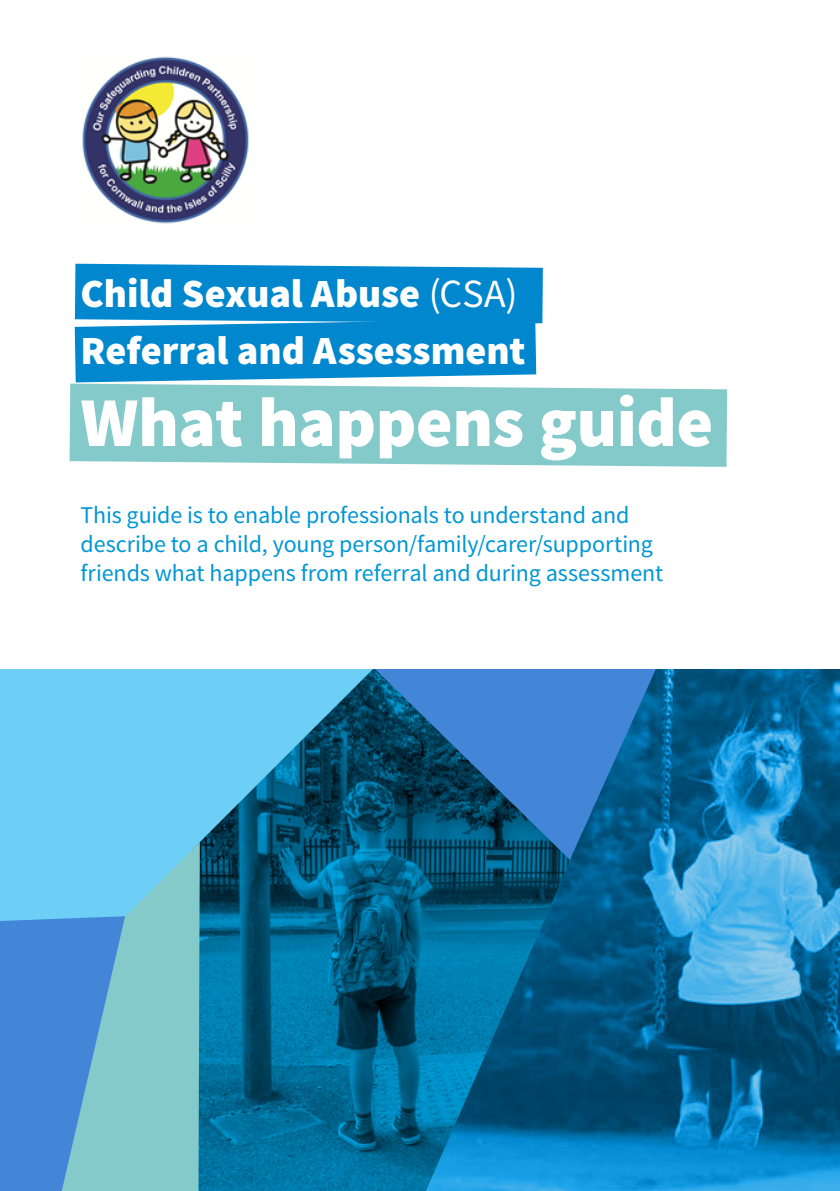
<style>
.page{position:relative;width:840px;height:1191px;background:#fff}
.page>*{position:absolute;margin:0;border:0;box-sizing:border-box;transform-origin:0 0}
.t1{font:900 70px "Source Sans Pro";letter-spacing:-.005em;color:#fff}
.t2{font:900 40px/56.8px "Source Sans Pro";color:#fff}
.t3{font:24px/28.8px "Source Sans Pro";letter-spacing:-.005em;color:#0096d5}
.s1{font-weight:400}
</style>
<div class="page">
<img style="left:82px;top:56px;width:167px;height:168px">
<img style="left:661px;top:669px;width:178px;height:522px">
<div style="left:0;top:921px;width:62px;height:270px;background:#4386d7"></div>
<img style="left:200px;top:859px;width:461px;height:332px">
<svg style="left:62px;top:921px;width:138px;height:270px;background:#75bacd"></svg>
<svg style="left:0;top:669px;width:385px;height:252px;background:#4ba7cb"></svg>
<svg style="left:75px;top:264px;width:467px;height:118px;background:#128fd0"></svg>
<svg style="left:70px;top:383px;width:656px;height:84px;background:#8ecece"></svg>
<svg style="left:374px;top:669px;width:287px;height:190px;background:#2169a3"></svg>
<h2 class="t2" style="left:80px;top:267px;width:446px">Child Sexual Abuse <span class="s1">(CSA)<br></span>Referral and Assessment</h2>
<h1 class="t1" style="left:80px;top:377px;width:634px">What happens guide</h1>
<p class="t3" style="left:80px;top:501px;width:584px">This guide is to enable professionals to understand and describe to a child, young person/family/carer/supporting friends what happens from referral and during assessment</p>
</div>
